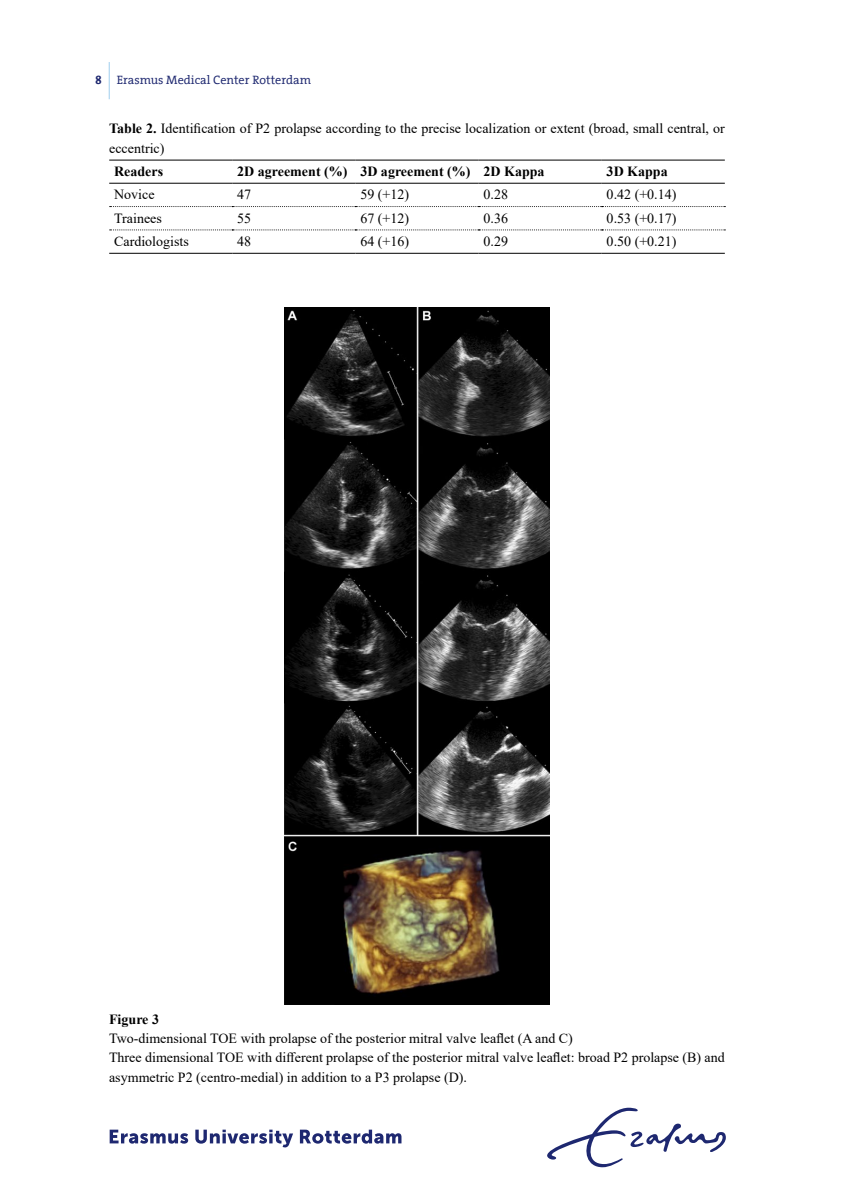
<style>
.page{position:relative;width:844px;height:1191px;background:#fff}
.page>*{position:absolute;margin:0;border:0;box-sizing:border-box;transform-origin:0 0}
.t1{font:14px/19.2px "Times New Roman";color:#000}
.t2{font:700 14px "Times New Roman";color:#000}
.t3{font:12.25px "The Serif Office";color:#1e2870}
.s1{font-weight:700}
</style>
<div class="page">
<svg style="left:109px;top:182px;width:615px;height:1px"></svg>
<svg style="left:109px;top:206px;width:615px;height:47px"></svg>
<svg style="left:110px;top:206px;width:615px;height:1px"></svg>
<svg style="left:110px;top:229px;width:615px;height:1px"></svg>
<hr style="left:109px;top:160px;width:123px;height:1px;background:#000">
<hr style="left:232px;top:160px;width:123px;height:1px;background:#000">
<hr style="left:355px;top:160px;width:123px;height:1px;background:#000">
<hr style="left:478px;top:160px;width:123px;height:1px;background:#000">
<hr style="left:601px;top:160px;width:123px;height:1px;background:#000">
<hr style="left:109px;top:253px;width:123px;height:1px;background:#000">
<hr style="left:232px;top:253px;width:123px;height:1px;background:#000">
<hr style="left:355px;top:253px;width:123px;height:1px;background:#000">
<hr style="left:478px;top:253px;width:123px;height:1px;background:#000">
<hr style="left:601px;top:253px;width:123px;height:1px;background:#000">
<hr style="left:109px;top:183px;width:123px;height:1px;background:#000">
<hr style="left:232px;top:183px;width:123px;height:1px;background:#000">
<hr style="left:355px;top:183px;width:123px;height:1px;background:#000">
<hr style="left:478px;top:183px;width:123px;height:1px;background:#000">
<hr style="left:601px;top:183px;width:123px;height:1px;background:#000">
<img style="left:285px;top:308px;width:264px;height:696px">
<svg style="left:110px;top:1129px;width:78px;height:14px"></svg>
<svg style="left:195px;top:1129px;width:98px;height:18px"></svg>
<svg style="left:300px;top:1129px;width:101px;height:14px"></svg>
<svg style="left:547px;top:1107px;width:178px;height:60px"></svg>
<hr style="left:109px;top:62px;width:1px;height:37px;background:#9fceee">
<p class="t3" style="left:95px;top:73px;width:217px"><span class="s1">8</span> Erasmus Medical Center Rotterdam</p>
<p class="t1" style="left:109px;top:119px;width:617px"><span class="s1">Table 2.</span> Identification of P2 prolapse according to the precise localization or extent (broad, small central, or eccentric)</p>
<p class="t2" style="left:114px;top:161px;width:50px">Readers</p>
<p class="t2" style="left:237px;top:161px;width:309px">2D agreement (%) 3D agreement (%) 2D Kappa</p>
<p class="t2" style="left:606px;top:161px;width:63px">3D Kappa</p>
<p class="t1" style="left:114px;top:184px;width:42px">Novice</p>
<p class="t1" style="left:237px;top:184px;width:15px">47</p>
<p class="t1" style="left:360px;top:184px;width:50px">59 (+12)</p>
<p class="t1" style="left:483px;top:184px;width:26px">0.28</p>
<p class="t1" style="left:606px;top:184px;width:71px">0.42 (+0.14)</p>
<p class="t1" style="left:114px;top:208px;width:49px">Trainees</p>
<p class="t1" style="left:237px;top:208px;width:15px">55</p>
<p class="t1" style="left:360px;top:208px;width:50px">67 (+12)</p>
<p class="t1" style="left:483px;top:208px;width:26px">0.36</p>
<p class="t1" style="left:606px;top:208px;width:71px">0.53 (+0.17)</p>
<p class="t1" style="left:114px;top:231px;width:76px">Cardiologists</p>
<p class="t1" style="left:237px;top:231px;width:15px">48</p>
<p class="t1" style="left:360px;top:231px;width:50px">64 (+16)</p>
<p class="t1" style="left:483px;top:231px;width:26px">0.29</p>
<p class="t1" style="left:606px;top:231px;width:71px">0.50 (+0.21)</p>
<p class="t2" style="left:109px;top:1009px;width:51px">Figure 3</p>
<p class="t1" style="left:109px;top:1028px;width:617px">Two-dimensional TOE with prolapse of the posterior mitral valve leaflet (A and C)<br>Three dimensional TOE with different prolapse of the posterior mitral valve leaflet: broad P2 prolapse (B) and asymmetric P2 (centro-medial) in addition to a P3 prolapse (D).</p>
</div>
